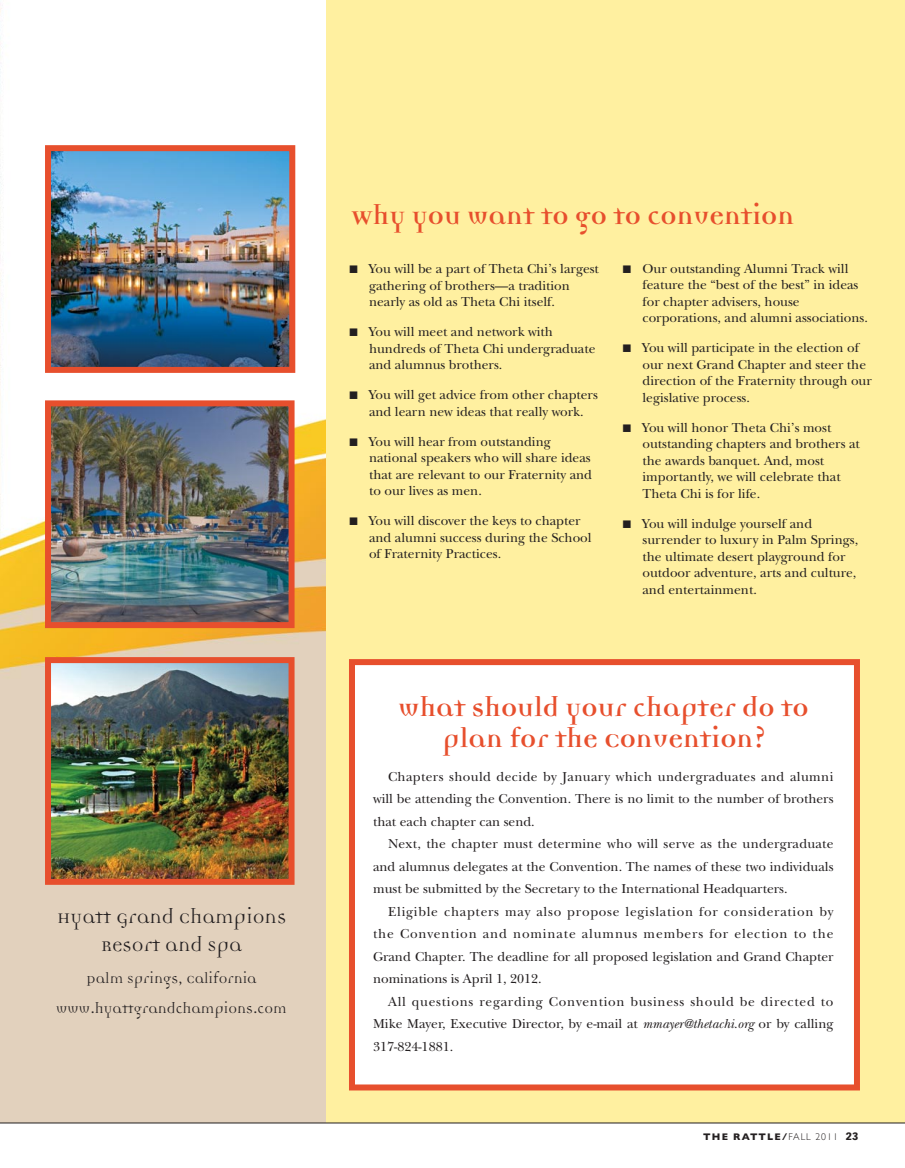
<style>
.page{position:relative;width:905px;height:1168px;background:#fff}
.page>*{position:absolute;margin:0;border:0;box-sizing:border-box;transform-origin:0 0}
.t1{font:700 30px/31.5px "Democratica";color:#e74f2d;text-align:center}
.t2{font:22.5px/28.5px "Democratica";color:#231f20;text-align:center}
.t3{font:16.5px/30px "Democratica";color:#231f20;text-align:center}
.t4{font:13.5px/16.5px "New Baskerville";color:#231f20}
.t5{font:700 9.75px "Gill Sans";letter-spacing:.12em;color:#231f20}
.s1{font-style:italic}
.s2{font-weight:300}
.s3{font-family:"Vectora LT";font-weight:900;font-size:10.5px}
</style>
<div class="page">
<img style="left:0;top:4px;width:326px;height:1119px">
<div style="left:326px;top:0;width:578px;height:1123px;background:#fff0a0"></div>
<img style="left:52px;top:152px;width:236px;height:214px">
<div style="left:45px;top:145px;width:250px;height:228px;border:6px solid #e74f2d"></div>
<img style="left:52px;top:407px;width:235px;height:214px">
<div style="left:45px;top:400px;width:249px;height:228px;border:6px solid #e74f2d"></div>
<div style="left:355px;top:665px;width:499px;height:419px;background:#fff"></div>
<div style="left:349px;top:659px;width:511px;height:431px;border:6px solid #e74f2d"></div>
<img style="left:52px;top:664px;width:235px;height:214px">
<div style="left:45px;top:657px;width:249px;height:228px;border:6px solid #e74f2d"></div>
<hr style="left:0;top:1123px;width:904px;height:1px;background:#231f20">
<h2 class="t2" style="left:57px;top:905px;width:231px">Hyatt Grand Champions<br>Resort and Spa</h2>
<p class="t3" style="left:56px;top:965px;width:232px">Palm Springs, California www.hyattgrandchampions.com</p>
<h1 class="t1" style="left:351px;top:204px;width:444px">Why you want to go to convention</h1>
<p class="t4" style="left:369px;top:262px;width:231px;text-indent:-19px">■ You will be a part of Theta Chi’s largest gathering of brothers—a tradition nearly as old as Theta Chi itself.</p>
<p class="t4" style="left:369px;top:325px;width:228px;text-indent:-19px">■ You will meet and network with hundreds of Theta Chi undergraduate and alumnus brothers.</p>
<p class="t4" style="left:350px;top:388px;width:249px;text-align:center">■ You will get advice from other chapters and learn new ideas that really work.</p>
<p class="t4" style="left:369px;top:435px;width:224px;text-indent:-19px">■ You will hear from outstanding national speakers who will share ideas that are relevant to our Fraternity and to our lives as men.</p>
<p class="t4" style="left:369px;top:514px;width:224px;text-indent:-19px">■ You will discover the keys to chapter and alumni success during the School of Fraternity Practices.</p>
<p class="t4" style="left:642px;top:262px;width:227px;text-indent:-19px">■ Our outstanding Alumni Track will feature the “best of the best” in ideas for chapter advisers, house corporations, and alumni associations.</p>
<p class="t4" style="left:642px;top:341px;width:231px;text-indent:-19px">■ You will participate in the election of our next Grand Chapter and steer the direction of the Fraternity through our legislative process.</p>
<p class="t4" style="left:642px;top:421px;width:219px;text-indent:-19px">■ You will honor Theta Chi’s most outstanding chapters and brothers at the awards banquet. And, most importantly, we will celebrate that<br>Theta Chi is for life.</p>
<p class="t4" style="left:642px;top:517px;width:217px;text-indent:-19px">■ You will indulge yourself and surrender to luxury in Palm Springs, the ultimate desert playground for outdoor adventure, arts and culture, and entertainment.</p>
<h1 class="t1" style="left:398px;top:696px;width:412px">what should your chapter do to plan for the Convention?</h1>
<p class="t4" style="left:373px;top:767px;width:462px;line-height:22.5px;text-align:justify;text-indent:15px">Chapters should decide by January which undergraduates and alumni will be attending the Convention. There is no limit to the number of brothers that each chapter can send.</p>
<p class="t4" style="left:373px;top:834px;width:462px;line-height:22.5px;text-align:justify;text-indent:15px">Next, the chapter must determine who will serve as the undergraduate and alumnus delegates at the Convention. The names of these two individuals must be submitted by the Secretary to the International Headquarters.</p>
<p class="t4" style="left:373px;top:902px;width:462px;line-height:22.5px;text-align:justify;text-indent:15px">Eligible chapters may also propose legislation for consideration by the Convention and nominate alumnus members for election to the Grand Chapter. The deadline for all proposed legislation and Grand Chapter nominations is April 1, 2012.</p>
<p class="t4" style="left:373px;top:992px;width:462px;line-height:22.5px;text-align:justify;text-indent:15px">All questions regarding Convention business should be directed to Mike Mayer, Executive Director, by e-mail at <span class="s1">mmayer@thetachi.org</span> or by calling 317-824-1881.</p>
<p class="t5" style="left:703px;top:1130px;width:157px">THE RATTLE/<span class="s2">FALL 2011</span> <span class="s3">23</span></p>
</div>
